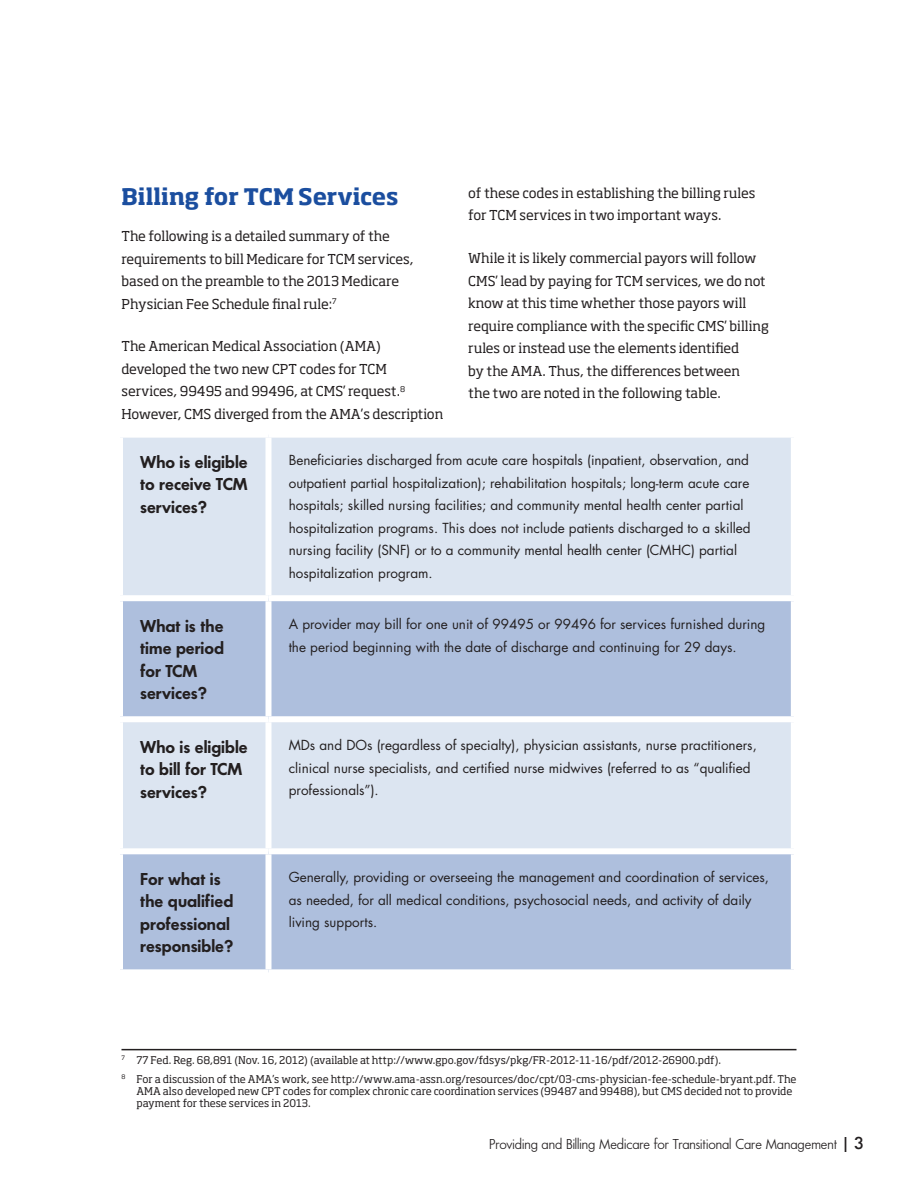
<style>
.page{position:relative;width:918px;height:1188px;background:#fff}
.page>*{position:absolute;margin:0;border:0;box-sizing:border-box;transform-origin:0 0}
.t1{font:700 22.5px "Soho Std";color:#1b4e9f}
.t2{font:18px/22.5px "Futura No 2 D Dem Bol";color:#231f20}
.t3{font:15px "Futura No 2 D Boo";color:#231f20}
.t4{font:13.5px/22.5px "Futura";color:#231f20}
.t5{font:13.5px/22.5px "Soho Std";letter-spacing:-.005em;color:#231f20}
.t6{font:10.5px/18.8px "Soho Std";color:#231f20}
.s1{font-family:"Futura No 2 D";font-weight:500;font-size:18px}
</style>
<div class="page">
<hr style="left:122px;top:1049px;width:674px;height:1px;background:#231f20">
<div style="left:123px;top:438px;width:668px;height:157px;background:#dce5f1"></div>
<svg style="left:123px;top:601px;width:668px;height:368px;background:#becce4"></svg>
<div style="left:266px;top:438px;width:6px;height:157px;background:#fff"></div>
<div style="left:266px;top:601px;width:6px;height:115px;background:#fff"></div>
<div style="left:117px;top:716px;width:151px;height:6px;background:#fff"></div>
<div style="left:268px;top:716px;width:529px;height:6px;background:#fff"></div>
<div style="left:266px;top:722px;width:6px;height:126px;background:#fff"></div>
<div style="left:117px;top:848px;width:151px;height:6px;background:#fff"></div>
<div style="left:268px;top:848px;width:529px;height:6px;background:#fff"></div>
<div style="left:266px;top:854px;width:6px;height:115px;background:#fff"></div>
<h1 class="t1" style="left:122px;top:182px;width:279px">Billing for TCM Services</h1>
<p class="t5" style="left:122px;top:225px;width:294px">The following is a detailed summary of the requirements to bill Medicare for TCM services, based on the preamble to the 2013 Medicare Physician Fee Schedule final rule:<sup>7</sup></p>
<p class="t5" style="left:121px;top:335px;width:323px">The American Medical Association (AMA) developed the two new CPT codes for TCM services, 99495 and 99496, at CMS’ request.<sup>8<br></sup>However, CMS diverged from the AMA’s description</p>
<p class="t5" style="left:468px;top:182px;width:289px">of these codes in establishing the billing rules for TCM services in two important ways.</p>
<p class="t5" style="left:468px;top:247px;width:302px">While it is likely commercial payors will follow CMS’ lead by paying for TCM services, we do not know at this time whether those payors will require compliance with the specific CMS’ billing rules or instead use the elements identified<br>by the AMA. Thus, the differences between<br>the two are noted in the following table.</p>
<h2 class="t2" style="left:140px;top:451px;width:109px;text-align:justify">Who is eligible to receive TCM services?</h2>
<p class="t4" style="left:289px;top:449px;width:463px">Beneficiaries discharged from acute care hospitals (inpatient, observation, and outpatient partial hospitalization); rehabilitation hospitals; long-term acute care hospitals; skilled nursing facilities; and community mental health center partial hospitalization programs. This does not include patients discharged to a skilled nursing facility (SNF) or to a community mental health center (CMHC) partial hospitalization program.</p>
<h2 class="t2" style="left:140px;top:614px;width:85px">What is the time period for TCM services?</h2>
<p class="t4" style="left:289px;top:613px;width:478px">A provider may bill for one unit of 99495 or 99496 for services furnished during the period beginning with the date of discharge and continuing for 29 days.</p>
<h2 class="t2" style="left:140px;top:736px;width:109px">Who is eligible to bill for TCM services?</h2>
<p class="t4" style="left:289px;top:734px;width:470px">MDs and DOs (regardless of specialty), physician assistants, nurse practitioners, clinical nurse specialists, and certified nurse midwives (referred to as “qualified professionals”).</p>
<h2 class="t2" style="left:140px;top:868px;width:95px">For what is the qualified professional responsible?</h2>
<p class="t4" style="left:289px;top:866px;width:482px">Generally, providing or overseeing the management and coordination of services, as needed, for all medical conditions, psychosocial needs, and activity of daily living supports.</p>
<p class="t6" style="left:122px;top:1051px;width:676px"><sup>7</sup> 77 Fed. Reg. 68,891 (Nov. 16, 2012) (available at http://www.gpo.gov/fdsys/pkg/FR-2012-11-16/pdf/2012-26900.pdf).<br><sup>8</sup> For a discussion of the AMA’s work, see http://www.ama-assn.org/resources/doc/cpt/03-cms-physician-fee-schedule-bryant.pdf. The</p>
<p class="t6" style="left:136px;top:1085px;width:657px;line-height:12px">AMA also developed new CPT codes for complex chronic care coordination services (99487 and 99488), but CMS decided not to provide payment for these services in 2013.</p>
<p class="t3" style="left:489px;top:1135px;width:376px">Providing and Billing Medicare for Transitional Care Management <span class="s1">| 3</span></p>
</div>
